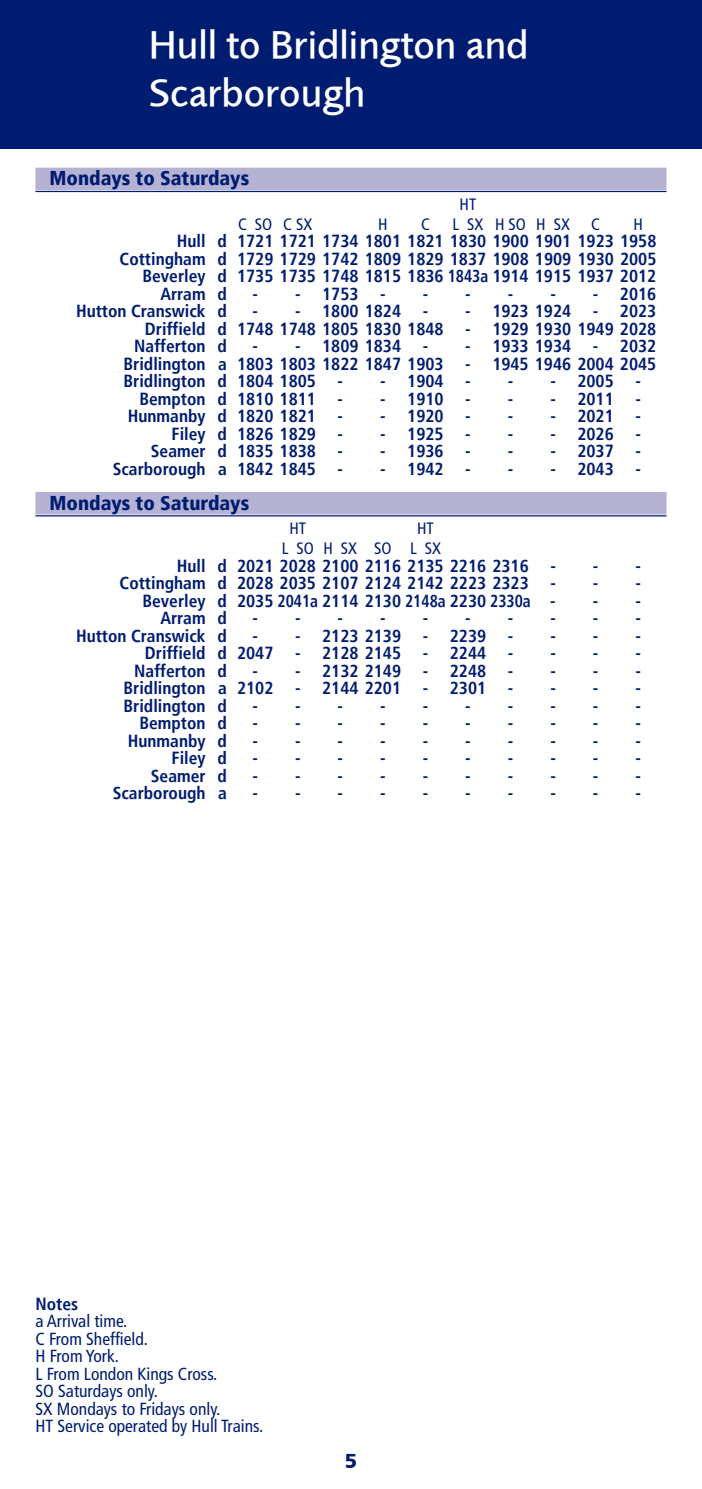
<style>
.page{position:relative;width:702px;height:1489px;background:#fff}
.page>*{position:absolute;margin:0;border:0;box-sizing:border-box;transform-origin:0 0}
.Table_Head{font:500 40px/48px "Foundry Sans";color:#fff}
.Day_Head_Mon_-_Sat{font:900 condensed 20px "Frutiger LT";color:#001c70}
.t1{font:900 20px "Frutiger CE";color:#001c70}
.Table_Text{font:700 condensed 17.5px "Frutiger LT";color:#001c70}
.Notes{font:condensed 17.5px "Frutiger LT";color:#001c70}
.Notes_Head{font:700 condensed 17.5px "Frutiger LT";color:#001c70}
.Codes_-_Medium{font:condensed 16.5px "Frutiger LT";color:#001c70}
</style>
<div class="page">
<div style="left:0;top:0;width:702px;height:149px;background:#001c70"></div>
<div style="left:35px;top:168px;width:631px;height:22px;background:#b5b2d4"></div>
<hr style="left:35px;top:191px;width:631px;height:1px;background:#001c70">
<div style="left:35px;top:492px;width:631px;height:22px;background:#b5b2d4"></div>
<hr style="left:35px;top:515px;width:631px;height:1px;background:#001c70">
<p class="Table_Head" style="left:149px;top:20px;width:381px">Hull to Bridlington and<br>Scarborough</p>
<p class="Day_Head_Mon_-_Sat" style="left:50px;top:166px;width:201px">Mondays to Saturdays</p>
<p class="Codes_-_Medium" style="left:459px;top:195px;width:18px">HT</p>
<p class="Codes_-_Medium" style="left:238px;top:214px;width:76px">C SO C SX</p>
<p class="Codes_-_Medium" style="left:378px;top:214px;width:11px">H</p>
<p class="Codes_-_Medium" style="left:421px;top:214px;width:10px">C</p>
<p class="Codes_-_Medium" style="left:452px;top:214px;width:119px">L SX H SO H SX</p>
<p class="Codes_-_Medium" style="left:591px;top:214px;width:10px">C</p>
<p class="Codes_-_Medium" style="left:633px;top:214px;width:11px">H</p>
<p class="Table_Text" style="left:177px;top:231px;width:481px">Hull d 1721 1721 1734 1801 1821 1830 1900 1901 1923 1958</p>
<p class="Table_Text" style="left:120px;top:248px;width:538px">Cottingham d 1729 1729 1742 1809 1829 1837 1908 1909 1930 2005</p>
<p class="Table_Text" style="left:142px;top:266px;width:515px">Beverley d 1735 1735 1748 1815 1836 1843a 1914 1915 1937 2012</p>
<p class="Table_Text" style="left:160px;top:283px;width:68px">Arram d</p>
<p class="Table_Text" style="left:252px;top:283px;width:135px">- - 1753 -</p>
<p class="Table_Text" style="left:422px;top:283px;width:50px">- -</p>
<p class="Table_Text" style="left:507px;top:283px;width:50px">- -</p>
<p class="Table_Text" style="left:593px;top:283px;width:65px">- 2016</p>
<p class="Table_Text" style="left:76px;top:301px;width:152px">Hutton Cranswick d</p>
<p class="Table_Text" style="left:252px;top:301px;width:177px">- - 1800 1824 -</p>
<p class="Table_Text" style="left:465px;top:301px;width:193px">- 1923 1924 - 2023</p>
<p class="Table_Text" style="left:145px;top:318px;width:513px">Driffield d 1748 1748 1805 1830 1848 - 1929 1930 1949 2028</p>
<p class="Table_Text" style="left:134px;top:336px;width:94px">Nafferton d</p>
<p class="Table_Text" style="left:252px;top:336px;width:177px">- - 1809 1834 -</p>
<p class="Table_Text" style="left:465px;top:336px;width:193px">- 1933 1934 - 2032</p>
<p class="Table_Text" style="left:123px;top:353px;width:534px">Bridlington a 1803 1803 1822 1847 1903 - 1945 1946 2004 2045</p>
<p class="Table_Text" style="left:123px;top:371px;width:221px">Bridlington d 1804 1805 -</p>
<p class="Table_Text" style="left:380px;top:371px;width:92px">- 1904 -</p>
<p class="Table_Text" style="left:507px;top:371px;width:135px">- - 2005 -</p>
<p class="Table_Text" style="left:139px;top:388px;width:205px">Bempton d 1810 1811 -</p>
<p class="Table_Text" style="left:380px;top:388px;width:92px">- 1910 -</p>
<p class="Table_Text" style="left:507px;top:388px;width:135px">- - 2011 -</p>
<p class="Table_Text" style="left:128px;top:406px;width:217px">Hunmanby d 1820 1821 -</p>
<p class="Table_Text" style="left:380px;top:406px;width:92px">- 1920 -</p>
<p class="Table_Text" style="left:507px;top:406px;width:135px">- - 2021 -</p>
<p class="Table_Text" style="left:171px;top:423px;width:173px">Filey d 1826 1829 -</p>
<p class="Table_Text" style="left:380px;top:423px;width:92px">- 1925 -</p>
<p class="Table_Text" style="left:507px;top:423px;width:135px">- - 2026 -</p>
<p class="Table_Text" style="left:151px;top:441px;width:194px">Seamer d 1835 1838 -</p>
<p class="Table_Text" style="left:380px;top:441px;width:92px">- 1936 -</p>
<p class="Table_Text" style="left:507px;top:441px;width:135px">- - 2037 -</p>
<p class="Table_Text" style="left:113px;top:458px;width:232px">Scarborough a 1842 1845 -</p>
<p class="Table_Text" style="left:380px;top:458px;width:92px">- 1942 -</p>
<p class="Table_Text" style="left:507px;top:458px;width:135px">- - 2043 -</p>
<p class="Day_Head_Mon_-_Sat" style="left:50px;top:490px;width:201px">Mondays to Saturdays</p>
<p class="Codes_-_Medium" style="left:289px;top:519px;width:18px">HT</p>
<p class="Codes_-_Medium" style="left:417px;top:519px;width:18px">HT</p>
<p class="Codes_-_Medium" style="left:282px;top:539px;width:160px">L SO H SX SO L SX</p>
<p class="Table_Text" style="left:177px;top:555px;width:380px">Hull d 2021 2028 2100 2116 2135 2216 2316 -</p>
<p class="Table_Text" style="left:593px;top:555px;width:50px">- -</p>
<p class="Table_Text" style="left:120px;top:572px;width:437px">Cottingham d 2028 2035 2107 2124 2142 2223 2323 -</p>
<p class="Table_Text" style="left:593px;top:572px;width:50px">- -</p>
<p class="Table_Text" style="left:142px;top:590px;width:415px">Beverley d 2035 2041a 2114 2130 2148a 2230 2330a -</p>
<p class="Table_Text" style="left:593px;top:590px;width:50px">- -</p>
<p class="Table_Text" style="left:160px;top:607px;width:68px">Arram d</p>
<p class="Table_Text" style="left:252px;top:607px;width:50px">- -</p>
<p class="Table_Text" style="left:337px;top:607px;width:50px">- -</p>
<p class="Table_Text" style="left:422px;top:607px;width:50px">- -</p>
<p class="Table_Text" style="left:508px;top:607px;width:50px">- -</p>
<p class="Table_Text" style="left:593px;top:607px;width:50px">- -</p>
<p class="Table_Text" style="left:76px;top:625px;width:152px">Hutton Cranswick d</p>
<p class="Table_Text" style="left:252px;top:625px;width:262px">- - 2123 2139 - 2239 -</p>
<p class="Table_Text" style="left:550px;top:625px;width:50px">- -</p>
<p class="Table_Text" style="left:635px;top:625px;width:7px">-</p>
<p class="Table_Text" style="left:145px;top:642px;width:370px">Driffield d 2047 - 2128 2145 - 2244 -</p>
<p class="Table_Text" style="left:550px;top:642px;width:50px">- -</p>
<p class="Table_Text" style="left:635px;top:642px;width:7px">-</p>
<p class="Table_Text" style="left:134px;top:660px;width:94px">Nafferton d</p>
<p class="Table_Text" style="left:252px;top:660px;width:262px">- - 2132 2149 - 2248 -</p>
<p class="Table_Text" style="left:550px;top:660px;width:50px">- -</p>
<p class="Table_Text" style="left:635px;top:660px;width:7px">-</p>
<p class="Table_Text" style="left:123px;top:677px;width:391px">Bridlington a 2102 - 2144 2201 - 2301 -</p>
<p class="Table_Text" style="left:550px;top:677px;width:50px">- -</p>
<p class="Table_Text" style="left:635px;top:677px;width:7px">-</p>
<p class="Table_Text" style="left:123px;top:695px;width:105px">Bridlington d</p>
<p class="Table_Text" style="left:252px;top:695px;width:50px">- -</p>
<p class="Table_Text" style="left:337px;top:695px;width:50px">- -</p>
<p class="Table_Text" style="left:422px;top:695px;width:50px">- -</p>
<p class="Table_Text" style="left:508px;top:695px;width:50px">- -</p>
<p class="Table_Text" style="left:593px;top:695px;width:50px">- -</p>
<p class="Table_Text" style="left:139px;top:712px;width:89px">Bempton d</p>
<p class="Table_Text" style="left:252px;top:712px;width:50px">- -</p>
<p class="Table_Text" style="left:337px;top:712px;width:50px">- -</p>
<p class="Table_Text" style="left:422px;top:712px;width:50px">- -</p>
<p class="Table_Text" style="left:508px;top:712px;width:50px">- -</p>
<p class="Table_Text" style="left:593px;top:712px;width:50px">- -</p>
<p class="Table_Text" style="left:128px;top:730px;width:101px">Hunmanby d</p>
<p class="Table_Text" style="left:252px;top:730px;width:50px">- -</p>
<p class="Table_Text" style="left:337px;top:730px;width:50px">- -</p>
<p class="Table_Text" style="left:422px;top:730px;width:50px">- -</p>
<p class="Table_Text" style="left:508px;top:730px;width:50px">- -</p>
<p class="Table_Text" style="left:593px;top:730px;width:50px">- -</p>
<p class="Table_Text" style="left:171px;top:747px;width:57px">Filey d</p>
<p class="Table_Text" style="left:252px;top:747px;width:50px">- -</p>
<p class="Table_Text" style="left:337px;top:747px;width:50px">- -</p>
<p class="Table_Text" style="left:422px;top:747px;width:50px">- -</p>
<p class="Table_Text" style="left:508px;top:747px;width:50px">- -</p>
<p class="Table_Text" style="left:593px;top:747px;width:50px">- -</p>
<p class="Table_Text" style="left:151px;top:765px;width:78px">Seamer d</p>
<p class="Table_Text" style="left:252px;top:765px;width:50px">- -</p>
<p class="Table_Text" style="left:337px;top:765px;width:50px">- -</p>
<p class="Table_Text" style="left:422px;top:765px;width:50px">- -</p>
<p class="Table_Text" style="left:508px;top:765px;width:50px">- -</p>
<p class="Table_Text" style="left:593px;top:765px;width:50px">- -</p>
<p class="Table_Text" style="left:113px;top:782px;width:116px">Scarborough a</p>
<p class="Table_Text" style="left:252px;top:782px;width:50px">- -</p>
<p class="Table_Text" style="left:337px;top:782px;width:50px">- -</p>
<p class="Table_Text" style="left:422px;top:782px;width:50px">- -</p>
<p class="Table_Text" style="left:508px;top:782px;width:50px">- -</p>
<p class="Table_Text" style="left:593px;top:782px;width:50px">- -</p>
<p class="Notes_Head" style="left:35px;top:1293px;width:44px">Notes</p>
<p class="Notes" style="left:35px;top:1310px;width:93px">a Arrival time.</p>
<p class="Notes" style="left:35px;top:1328px;width:114px">C From Sheffield.</p>
<p class="Notes" style="left:35px;top:1345px;width:85px">H From York.</p>
<p class="Notes" style="left:35px;top:1363px;width:183px">L From London Kings Cross.</p>
<p class="Notes" style="left:35px;top:1380px;width:124px">SO Saturdays only.</p>
<p class="Notes" style="left:35px;top:1398px;width:186px">SX Mondays to Fridays only.</p>
<p class="Notes" style="left:35px;top:1415px;width:229px">HT Service operated by Hull Trains.</p>
<p class="t1" style="left:345px;top:1448px;width:14px">5</p>
</div>
